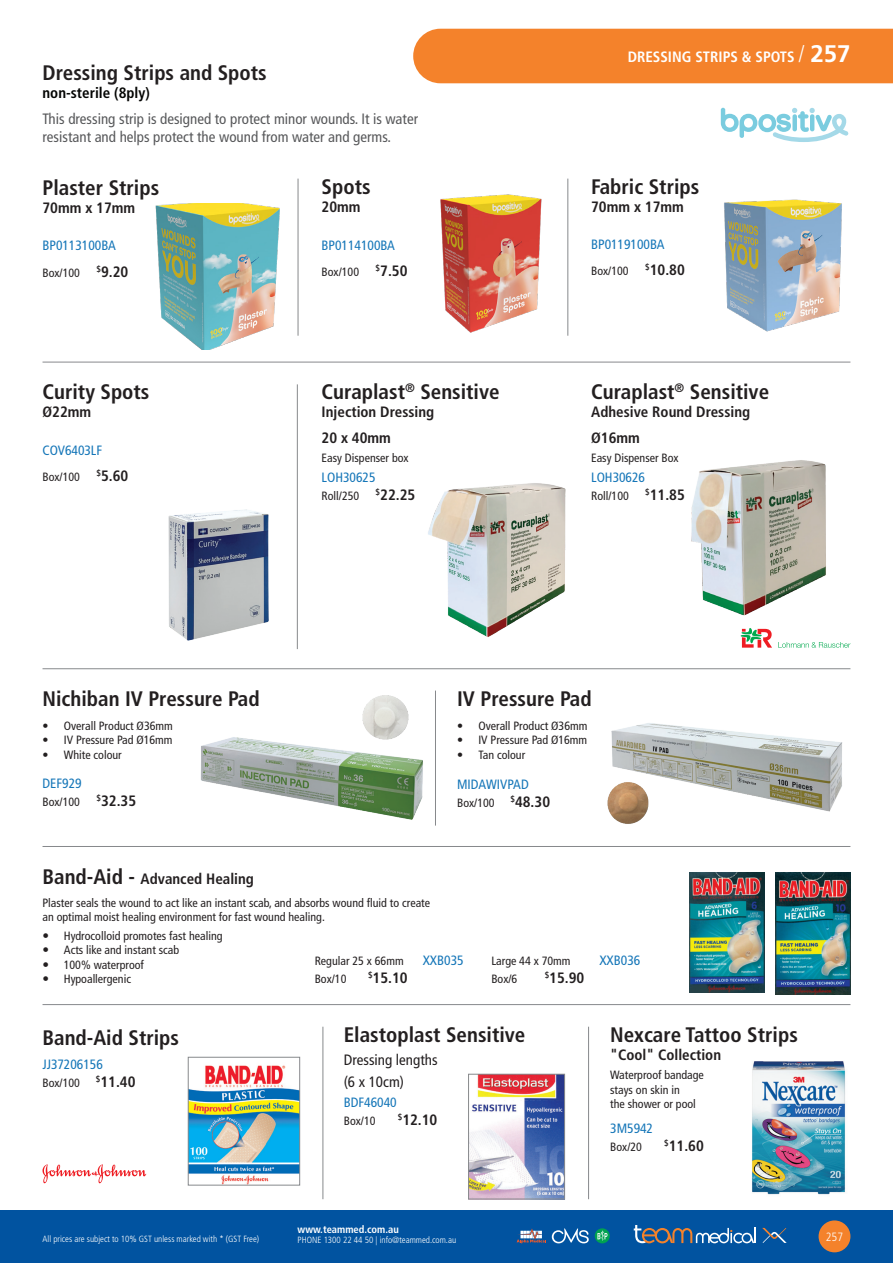
<style>
.page{position:relative;width:893px;height:1263px;background:#fff}
.page>*{position:absolute;margin:0;border:0;box-sizing:border-box;transform-origin:0 0}
.t1{font:700 condensed 21px "Frutiger LT Pro";color:#231f20}
.t2{font:700 condensed 15px "Frutiger LT Pro";color:#231f20}
.t3{font:condensed 15px/18px "Frutiger LT Pro";color:#57585a}
.t4{font:700 condensed 15px "Frutiger LT Pro";color:#fff}
.t5{font:condensed 15px "Frutiger LT Pro";color:#231f20}
.t6{font:700 condensed 15px "Frutiger LT Pro";color:#040503}
.t7{font:condensed 13.5px "Frutiger LT Pro";color:#1576b8}
.t8{font:condensed 12px/14.4px "Frutiger LT Pro";color:#231f20}
.t9{font:300 condensed 12px "Frutiger LT Pro";color:#fff}
.t10{font:700 condensed 10.5px "Frutiger LT Pro";color:#fff}
.t11{font:300 condensed 9px "Frutiger LT Pro";color:#fff}
.s1{font-weight:300;font-size:24px}
.s2{font-stretch:normal;font-size:24px}
.s3{font-family:"Helvetica Neue LT Std";font-weight:300;font-stretch:normal}
.s4{font-size:21px}
</style>
<div class="page">
<div style="left:0;top:1210px;width:893px;height:53px;background:#0153a0"></div>
<div style="left:819px;top:1220px;width:31px;height:32px;background:#f4822b;border-radius:50%"></div>
<svg style="left:634px;top:1225px;width:122px;height:18px"></svg>
<svg style="left:762px;top:1228px;width:25px;height:15px"></svg>
<svg style="left:595px;top:1228px;width:15px;height:15px"></svg>
<svg style="left:597px;top:1231px;width:10px;height:10px"></svg>
<svg style="left:552px;top:1228px;width:37px;height:15px"></svg>
<svg style="left:517px;top:1228px;width:29px;height:15px"></svg>
<div style="left:413px;top:29px;width:480px;height:54px;background:#f4822b"></div>
<hr style="left:43px;top:362px;width:807px;height:1px;background:#87898c">
<hr style="left:43px;top:668px;width:807px;height:1px;background:#87898c">
<hr style="left:43px;top:846px;width:807px;height:1px;background:#87898c">
<hr style="left:43px;top:1004px;width:807px;height:1px;background:#87898c">
<hr style="left:435px;top:690px;width:1px;height:135px;background:#87898c">
<hr style="left:588px;top:1027px;width:1px;height:172px;background:#87898c">
<hr style="left:323px;top:1027px;width:1px;height:172px;background:#87898c">
<img style="left:190px;top:1065px;width:108px;height:118px">
<div style="left:188px;top:1057px;width:112px;height:128px;border:1px solid #87898c"></div>
<img style="left:470px;top:1076px;width:93px;height:121px">
<div style="left:468px;top:1074px;width:97px;height:125px;border:1px solid #87898c"></div>
<img style="left:752px;top:1061px;width:94px;height:134px">
<img style="left:168px;top:509px;width:101px;height:132px">
<svg style="left:43px;top:1164px;width:103px;height:19px"></svg>
<hr style="left:297px;top:384px;width:1px;height:265px;background:#87898c">
<hr style="left:298px;top:179px;width:1px;height:157px;background:#87898c">
<hr style="left:567px;top:179px;width:1px;height:157px;background:#87898c">
<img style="left:776px;top:873px;width:74px;height:121px">
<img style="left:689px;top:873px;width:75px;height:120px">
<img style="left:611px;top:723px;width:232px;height:89px">
<img style="left:607px;top:777px;width:48px;height:47px">
<svg style="left:741px;top:636px;width:31px;height:12px"></svg>
<svg style="left:778px;top:642px;width:72px;height:6px"></svg>
<img style="left:200px;top:737px;width:223px;height:83px">
<img style="left:352px;top:695px;width:71px;height:56px">
<img style="left:691px;top:460px;width:135px;height:176px">
<img style="left:428px;top:483px;width:138px;height:154px">
<svg style="left:721px;top:108px;width:128px;height:34px"></svg>
<img style="left:155px;top:204px;width:125px;height:145px">
<img style="left:440px;top:194px;width:102px;height:139px">
<img style="left:724px;top:199px;width:118px;height:133px">
<p class="t1" style="left:43px;top:60px;width:226px">Dressing Strips and Spots</p>
<p class="t6" style="left:43px;top:83px;width:109px">non-sterile (8ply)</p>
<p class="t3" style="left:43px;top:110px;width:377px">This dressing strip is designed to protect minor wounds. It is water resistant and helps protect the wound from water and germs.</p>
<p class="t1" style="left:43px;top:175px;width:118px">Plaster Strips</p>
<p class="t2" style="left:43px;top:199px;width:94px">70mm x 17mm</p>
<p class="t7" style="left:43px;top:238px;width:75px">BP0113100BA</p>
<p class="t8" style="left:43px;top:265px;width:39px">Box/100</p>
<p class="t2" style="left:97px;top:263px;width:33px"><sup>$</sup>9.20</p>
<p class="t1" style="left:43px;top:380px;width:108px">Curity Spots</p>
<p class="t2" style="left:43px;top:403px;width:50px">Ø22mm</p>
<p class="t7" style="left:43px;top:442px;width:61px">COV6403LF</p>
<p class="t8" style="left:43px;top:470px;width:39px">Box/100</p>
<p class="t2" style="left:97px;top:467px;width:33px"><sup>$</sup>5.60</p>
<p class="t1" style="left:322px;top:175px;width:50px">Spots</p>
<p class="t2" style="left:322px;top:198px;width:40px">20mm</p>
<p class="t7" style="left:322px;top:237px;width:75px">BP0114100BA</p>
<p class="t8" style="left:322px;top:265px;width:39px">Box/100</p>
<p class="t2" style="left:376px;top:262px;width:33px"><sup>$</sup>7.50</p>
<p class="t1" style="left:322px;top:379px;width:180px">Curaplast<sup>®</sup> Sensitive</p>
<p class="t2" style="left:322px;top:403px;width:114px">Injection Dressing</p>
<p class="t2" style="left:322px;top:429px;width:71px">20 x 40mm</p>
<p class="t8" style="left:322px;top:451px;width:89px">Easy Dispenser box</p>
<p class="t7" style="left:322px;top:470px;width:55px">LOH30625</p>
<p class="t8" style="left:322px;top:489px;width:39px">Roll/250</p>
<p class="t2" style="left:376px;top:486px;width:41px"><sup>$</sup>22.25</p>
<p class="t4" style="left:628px;top:48px;width:224px">DRESSING STRIPS &amp; SPOTS <span class="s1">/</span> <span class="s2">257</span></p>
<p class="t1" style="left:591px;top:174px;width:110px">Fabric Strips</p>
<p class="t2" style="left:591px;top:197px;width:94px">70mm x 17mm</p>
<p class="t7" style="left:591px;top:236px;width:75px">BP0119100BA</p>
<p class="t8" style="left:591px;top:264px;width:39px">Box/100</p>
<p class="t2" style="left:645px;top:261px;width:41px"><sup>$</sup>10.80</p>
<p class="t1" style="left:591px;top:379px;width:180px">Curaplast<sup>®</sup> Sensitive</p>
<p class="t2" style="left:591px;top:403px;width:161px">Adhesive Round Dressing</p>
<p class="t2" style="left:591px;top:429px;width:50px">Ø16mm</p>
<p class="t8" style="left:591px;top:451px;width:89px">Easy Dispenser Box</p>
<p class="t7" style="left:591px;top:470px;width:55px">LOH30626</p>
<p class="t8" style="left:591px;top:489px;width:39px">Roll/100</p>
<p class="t2" style="left:645px;top:486px;width:41px"><sup>$</sup>11.85</p>
<p class="t1" style="left:43px;top:686px;width:219px">Nichiban IV Pressure Pad</p>
<p class="t1" style="left:457px;top:686px;width:136px">IV Pressure Pad</p>
<p class="t8" style="left:43px;top:718px;width:132px"><span class="s3">•</span> Overall Product Ø36mm</p>
<p class="t8" style="left:43px;top:733px;width:132px"><span class="s3">•</span> IV Pressure Pad Ø16mm</p>
<p class="t8" style="left:43px;top:747px;width:81px"><span class="s3">•</span> White colour</p>
<p class="t7" style="left:43px;top:776px;width:41px">DEF929</p>
<p class="t8" style="left:43px;top:795px;width:39px">Box/100</p>
<p class="t2" style="left:97px;top:792px;width:41px"><sup>$</sup>32.35</p>
<p class="t8" style="left:457px;top:718px;width:132px"><span class="s3">•</span> Overall Product Ø36mm</p>
<p class="t8" style="left:457px;top:733px;width:132px"><span class="s3">•</span> IV Pressure Pad Ø16mm</p>
<p class="t8" style="left:457px;top:747px;width:70px"><span class="s3">•</span> Tan colour</p>
<p class="t7" style="left:457px;top:776px;width:73px">MIDAWIVPAD</p>
<p class="t8" style="left:457px;top:795px;width:39px">Box/100</p>
<p class="t2" style="left:510px;top:793px;width:41px"><sup>$</sup>48.30</p>
<p class="t2" style="left:43px;top:870px;width:213px"><span class="s4">Band-Aid -</span> Advanced Healing</p>
<p class="t8" style="left:43px;top:895px;width:389px">Plaster seals the wound to act like an instant scab, and absorbs wound fluid to create an optimal moist healing environment for fast wound healing.</p>
<p class="t8" style="left:64px;top:928px;width:160px">Hydrocolloid promotes fast healing</p>
<p class="t8" style="left:64px;top:943px;width:117px">Acts like and instant scab</p>
<p class="t8" style="left:64px;top:957px;width:82px">100% waterproof</p>
<p class="t8" style="left:64px;top:972px;width:69px">Hypoallergenic</p>
<p class="t8" style="left:315px;top:954px;width:91px">Regular 25 x 66mm</p>
<p class="t7" style="left:423px;top:952px;width:42px">XXB035</p>
<p class="t8" style="left:315px;top:972px;width:33px">Box/10</p>
<p class="t2" style="left:368px;top:969px;width:41px"><sup>$</sup>15.10</p>
<p class="t8" style="left:491px;top:953px;width:81px">Large 44 x 70mm</p>
<p class="t7" style="left:599px;top:952px;width:42px">XXB036</p>
<p class="t8" style="left:491px;top:971px;width:27px">Box/6</p>
<p class="t2" style="left:545px;top:969px;width:41px"><sup>$</sup>15.90</p>
<p class="t1" style="left:43px;top:1025px;width:138px">Band-Aid Strips</p>
<p class="t7" style="left:43px;top:1057px;width:62px">JJ37206156</p>
<p class="t8" style="left:43px;top:1076px;width:39px">Box/100</p>
<p class="t2" style="left:96px;top:1073px;width:41px"><sup>$</sup>11.40</p>
<p class="t1" style="left:344px;top:1023px;width:183px">Elastoplast Sensitive</p>
<p class="t5" style="left:344px;top:1051px;width:95px">Dressing lengths</p>
<p class="t5" style="left:344px;top:1073px;width:62px">(6 x 10cm)</p>
<p class="t7" style="left:344px;top:1095px;width:54px">BDF46040</p>
<p class="t8" style="left:344px;top:1114px;width:33px">Box/10</p>
<p class="t2" style="left:398px;top:1111px;width:41px"><sup>$</sup>12.10</p>
<p class="t1" style="left:610px;top:1023px;width:189px">Nexcare Tattoo Strips</p>
<p class="t2" style="left:610px;top:1046px;width:112px">"Cool" Collection</p>
<p class="t8" style="left:610px;top:1068px;width:95px">Waterproof bandage stays on skin in<br>the shower or pool</p>
<p class="t7" style="left:610px;top:1120px;width:44px">3M5942</p>
<p class="t8" style="left:610px;top:1139px;width:33px">Box/20</p>
<p class="t2" style="left:664px;top:1136px;width:41px"><sup>$</sup>11.60</p>
<p class="t10" style="left:298px;top:1223px;width:103px">www.teammed.com.au</p>
<p class="t11" style="left:298px;top:1235px;width:160px">PHONE 1300 22 44 50 | info@teammed.com.au</p>
<p class="t11" style="left:43px;top:1233px;width:218px">All prices are subject to 10% GST unless marked with * (GST Free)</p>
<p class="t9" style="left:826px;top:1230px;width:19px">257</p>
</div>
